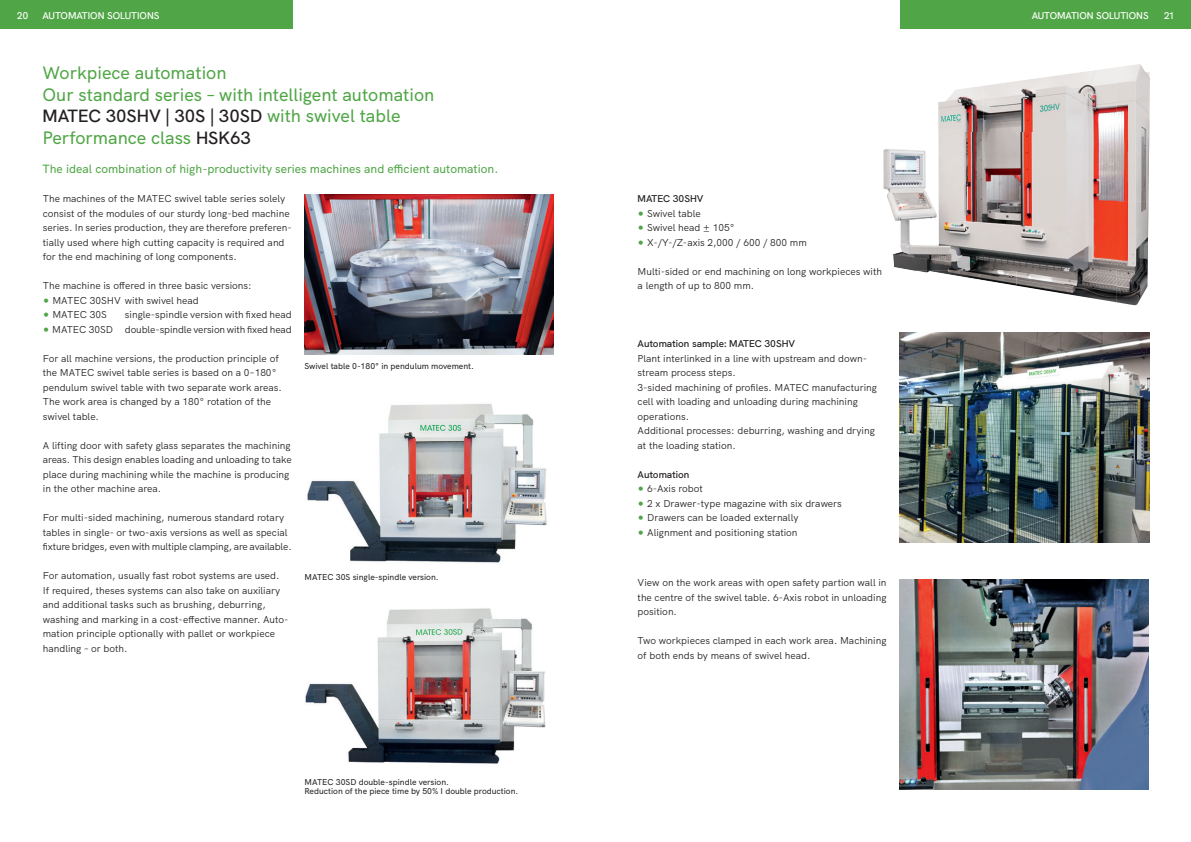
<style>
.page{position:relative;width:1191px;height:842px;background:#fff}
.page>*{position:absolute;margin:0;border:0;box-sizing:border-box;transform-origin:0 0}
.t1{font:500 18px/21.7px "HK Grotesk";color:#50a646}
.t2{font:500 12px "HK Grotesk";color:#50a646}
.t3{font:10px/14.5px "HK Grotesk";color:#231f20}
.t4{font:600 10px "HK Grotesk";color:#231f20}
.t5{font:600 10px "HK Grotesk";color:#fff}
.t6{font:500 8.5px/9px "HK Grotesk";color:#231f20}
.s1{font-weight:600;color:#231f20}
</style>
<div class="page">
<div style="left:0;top:0;width:292px;height:28px;background:#50a646"></div>
<div style="left:900px;top:0;width:291px;height:28px;background:#50a646"></div>
<img style="left:899px;top:333px;width:250px;height:210px">
<img style="left:900px;top:579px;width:248px;height:210px">
<img style="left:304px;top:195px;width:249px;height:159px">
<img style="left:938px;top:86px;width:45px;height:47px">
<img style="left:983px;top:77px;width:67px;height:56px">
<img style="left:1050px;top:67px;width:66px;height:66px">
<img style="left:1116px;top:64px;width:34px;height:138px">
<img style="left:883px;top:133px;width:200px;height:69px">
<img style="left:1083px;top:133px;width:33px;height:138px">
<img style="left:889px;top:202px;width:194px;height:69px">
<img style="left:1116px;top:202px;width:32px;height:103px">
<img style="left:919px;top:271px;width:97px;height:15px">
<img style="left:1016px;top:271px;width:100px;height:31px">
<img style="left:307px;top:403px;width:240px;height:160px">
<img style="left:305px;top:608px;width:241px;height:156px">
<p class="t5" style="left:17px;top:8px;width:13px">20</p>
<p class="t5" style="left:43px;top:8px;width:118px">AUTOMATION SOLUTIONS</p>
<p class="t5" style="left:1031px;top:8px;width:118px">AUTOMATION SOLUTIONS</p>
<p class="t5" style="left:1164px;top:8px;width:11px">21</p>
<h1 class="t1" style="left:43px;top:60px;width:393px">Workpiece automation<br>Our standard series – with intelligent automation <span class="s1">MATEC 30SHV | 30S | 30SD</span> with swivel table Performance class <span class="s1">HSK63</span></h1>
<p class="t2" style="left:43px;top:160px;width:457px">The ideal combination of high-productivity series machines and efficient automation.</p>
<p class="t3" style="left:43px;top:190px;width:250px">The machines of the MATEC swivel table series solely consist of the modules of our sturdy long-bed machine series. In series production, they are therefore preferen&shy;tially used where high cutting capacity is required and for the end machining of long components.</p>
<p class="t3" style="left:52px;top:277px;width:201px;text-indent:-10px">The machine is offered in three basic versions:<br>MATEC 30SHV with swivel head<br>MATEC 30S</p>
<p class="t3" style="left:52px;top:306px;width:241px;text-align:right">single-spindle version with fixed head<br>MATEC 30SD double-spindle version with fixed head</p>
<p class="t3" style="left:43px;top:350px;width:240px">For all machine versions, the production principle of the MATEC swivel table series is based on a 0–180° pendulum swivel table with two separate work areas.<br>The work area is changed by a 180° rotation of the swivel table.</p>
<p class="t3" style="left:43px;top:437px;width:250px">A lifting door with safety glass separates the machining areas. This design enables loading and unloading to take place during machining while the machine is producing in the other machine area.</p>
<p class="t3" style="left:43px;top:509px;width:250px">For multi-sided machining, numerous standard rotary tables in single- or two-axis versions as well as special fixture bridges, even with multiple clamping, are available.</p>
<p class="t3" style="left:43px;top:567px;width:247px">For automation, usually fast robot systems are used.<br>If required, theses systems can also take on auxiliary and additional tasks such as brushing, deburring, washing and marking in a cost-effective manner. Auto&shy;mation principle optionally with pallet or workpiece handling – or both.</p>
<p class="t6" style="left:304px;top:361px;width:171px">Swivel table 0-180° in pendulum movement.</p>
<p class="t6" style="left:304px;top:571px;width:136px">MATEC 30S single-spindle version.</p>
<p class="t6" style="left:304px;top:776px;width:215px">MATEC 30SD double-spindle version.<br>Reduction of the piece time by 50% I double production.</p>
<p class="t4" style="left:637px;top:191px;width:67px">MATEC 30SHV</p>
<p class="t3" style="left:647px;top:205px;width:161px">Swivel table<br>Swivel head ± 105°<br>X-/Y-/Z-axis 2,000 / 600 / 800 mm</p>
<p class="t3" style="left:637px;top:263px;width:246px">Multi-sided or end machining on long workpieces with a length of up to 800 mm.</p>
<p class="t4" style="left:637px;top:336px;width:159px">Automation sample: MATEC 30SHV</p>
<p class="t3" style="left:637px;top:350px;width:241px">Plant interlinked in a line with upstream and down&shy;stream process steps.<br>3-sided machining of profiles. MATEC manufacturing cell with loading and unloading during machining operations.<br>Additional processes: deburring, washing and drying at the loading station.</p>
<p class="t4" style="left:637px;top:466px;width:53px">Automation</p>
<p class="t3" style="left:647px;top:480px;width:196px">6-Axis robot<br>2 x Drawer-type magazine with six drawers<br>Drawers can be loaded externally<br>Alignment and positioning station</p>
<p class="t3" style="left:637px;top:575px;width:250px;text-align:justify">View on the work areas with open safety partion wall in the centre of the swivel table. 6-Axis robot in unloading position.</p>
<p class="t3" style="left:637px;top:633px;width:250px">Two workpieces clamped in each work area. Machining of both ends by means of swivel head.</p>
</div>
